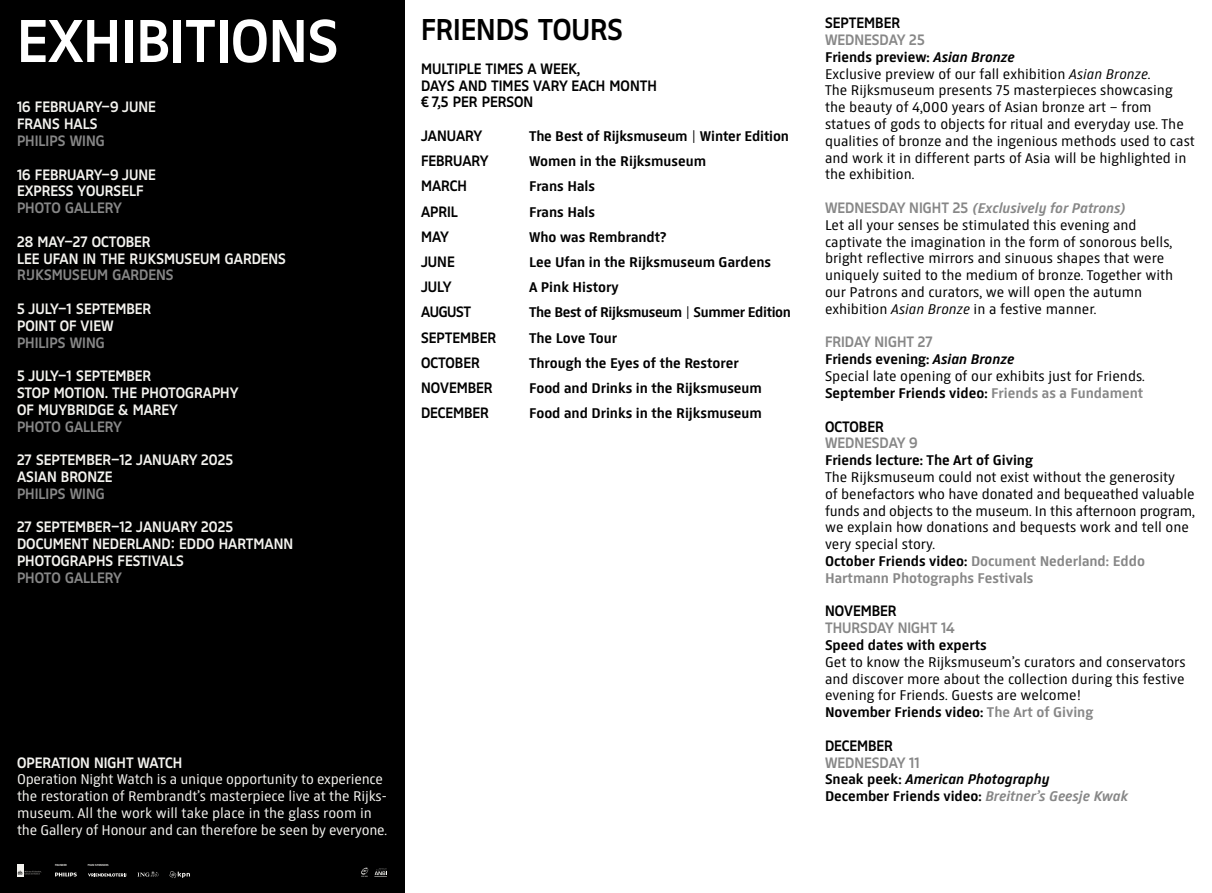
<style>
.page{position:relative;width:1212px;height:893px;background:#fff}
.page>*{position:absolute;margin:0;border:0;box-sizing:border-box;transform-origin:0 0}
.t1{font:60px "Rijksmuseum Logotype";color:#fff}
.t2{font:30px "Rijksmuseum Logotype";color:#000}
.t3{font:15px/16.8px "Rijksmuseum";color:#000}
.t4{font:700 15px/16.8px "Rijksmuseum";color:#000}
.t5{font:15px/16.8px "Rijksmuseum Logotype";color:#f4f3ef}
.t6{font:15px/16.8px "Rijksmuseum";letter-spacing:-.015em;color:#f4f3ef}
.t7{font:15px/16.8px "Rijksmuseum Logotype";color:#000}
.t8{font:15px "Rijksmuseum Logotype";color:#878787}
.t9{font:700 15px "Rijksmuseum";letter-spacing:-.025em;color:#000}
.t10{font:2.85px "Rijksmuseum Logotype";color:#f4f3ef}
.s1{font-weight:700}
.s2{font-weight:700;font-style:italic}
.s3{font-style:italic}
.s4{font-family:"Rijksmuseum Logotype";color:#878787}
.s5{font-weight:700;font-style:italic;color:#878787}
.s6{font-weight:700;color:#878787}
.s7{font-style:italic;color:#878787}
</style>
<div class="page">
<div style="left:0;top:0;width:404px;height:893px;background:#000"></div>
<svg style="left:361px;top:868px;width:26px;height:9px"></svg>
<svg style="left:55px;top:872px;width:22px;height:4px"></svg>
<svg style="left:88px;top:873px;width:38px;height:4px"></svg>
<div style="left:17px;top:864px;width:6px;height:12px;background:#f4f3ef"></div>
<svg style="left:17px;top:870px;width:25px;height:5px"></svg>
<svg style="left:170px;top:871px;width:20px;height:7px"></svg>
<svg style="left:137px;top:871px;width:21px;height:6px"></svg>
<h1 class="t1" style="left:17px;top:8px;width:318px">EXHIBITIONS</h1>
<p class="t5" style="left:17px;top:99px;width:140px">16 FEBRUARY–9 JUNE<br>FRANS HALS</p>
<p class="t8" style="left:17px;top:133px;width:89px">PHILIPS WING</p>
<p class="t5" style="left:17px;top:166px;width:140px">16 FEBRUARY–9 JUNE<br>EXPRESS YOURSELF</p>
<p class="t8" style="left:17px;top:200px;width:107px">PHOTO GALLERY</p>
<p class="t5" style="left:17px;top:233px;width:271px">28 MAY–27 OCTOBER<br>LEE UFAN IN THE RIJKSMUSEUM GARDENS</p>
<p class="t8" style="left:17px;top:267px;width:8px">RIJKS</p>
<p class="t8" style="left:52px;top:267px;width:122px">MUSEUM GARDENS</p>
<p class="t5" style="left:17px;top:301px;width:134px">5 JULY–1 SEPTEMBER<br>POINT OF VIEW</p>
<p class="t8" style="left:17px;top:334px;width:89px">PHILIPS WING</p>
<p class="t5" style="left:17px;top:368px;width:223px">5 JULY–1 SEPTEMBER<br>STOP MOTION. THE PHOTOGRAPHY<br>OF MUYBRIDGE &amp; MAREY</p>
<p class="t8" style="left:17px;top:418px;width:107px">PHOTO GALLERY</p>
<p class="t5" style="left:17px;top:452px;width:218px">27 SEPTEMBER–12 JANUARY 2025<br>ASIAN BRONZE</p>
<p class="t8" style="left:17px;top:485px;width:89px">PHILIPS WING</p>
<p class="t5" style="left:17px;top:519px;width:278px">27 SEPTEMBER–12 JANUARY 2025<br>DOCUMENT NEDERLAND: EDDO HARTMANN<br>PHOTOGRAPHS FESTIVALS</p>
<p class="t8" style="left:17px;top:569px;width:107px">PHOTO GALLERY</p>
<h2 class="t2" style="left:421px;top:13px;width:204px">FRIENDS TOURS</h2>
<p class="t7" style="left:421px;top:60px;width:237px">MULTIPLE TIMES A WEEK,<br>DAYS AND TIMES VARY EACH MONTH € 7,5 PER PERSON</p>
<p class="t7" style="left:421px;top:127px;width:63px">JANUARY</p>
<p class="t4" style="left:529px;top:128px;width:261px">The Best of Rijksmuseum | Winter Edition</p>
<p class="t7" style="left:421px;top:153px;width:69px">FEBRUARY</p>
<p class="t4" style="left:529px;top:153px;width:178px">Women in the Rijksmuseum</p>
<p class="t7" style="left:421px;top:178px;width:47px">MARCH</p>
<p class="t4" style="left:529px;top:178px;width:67px">Frans Hals</p>
<p class="t7" style="left:421px;top:203px;width:38px">APRIL</p>
<p class="t4" style="left:529px;top:203px;width:67px">Frans Hals</p>
<p class="t7" style="left:421px;top:228px;width:29px">MAY</p>
<p class="t4" style="left:529px;top:228px;width:139px">Who was Rembrandt?</p>
<p class="t7" style="left:421px;top:253px;width:35px">JUNE</p>
<p class="t4" style="left:529px;top:254px;width:243px">Lee Ufan in the Rijksmuseum Gardens</p>
<p class="t7" style="left:421px;top:279px;width:32px">JULY</p>
<p class="t4" style="left:529px;top:279px;width:91px">A Pink History</p>
<p class="t7" style="left:421px;top:304px;width:52px">AUGUST</p>
<p class="t9" style="left:529px;top:304px;width:263px">The Best of Rijksmuseum | Summer Edition</p>
<p class="t7" style="left:421px;top:329px;width:72px">SEPTEMBER</p>
<p class="t4" style="left:529px;top:329px;width:90px">The Love Tour</p>
<p class="t7" style="left:421px;top:354px;width:55px">OCTOBER</p>
<p class="t4" style="left:529px;top:354px;width:211px">Through the Eyes of the Restorer</p>
<p class="t7" style="left:421px;top:379px;width:68px">NOVEMBER</p>
<p class="t4" style="left:529px;top:380px;width:234px">Food and Drinks in the Rijksmuseum</p>
<p class="t7" style="left:421px;top:405px;width:65px">DECEMBER</p>
<p class="t4" style="left:529px;top:405px;width:234px">Food and Drinks in the Rijksmuseum</p>
<p class="t5" style="left:17px;top:754px;width:167px">OPERATION NIGHT WATCH</p>
<p class="t6" style="left:17px;top:771px;width:371px">Operation Night Watch is a unique opportunity to experience the restoration of Rembrandt’s masterpiece live at the Rijks&shy;museum. All the work will take place in the glass room in the Gallery of Honour and can therefore be seen by everyone.</p>
<p class="t10" style="left:55px;top:864px;width:13px">FOUNDER</p>
<p class="t10" style="left:88px;top:864px;width:22px">MAIN SPONSORS</p>
<p class="t7" style="left:825px;top:15px;width:75px">SEPTEMBER</p>
<p class="t8" style="left:825px;top:32px;width:101px">WEDNESDAY 25</p>
<p class="t3" style="left:825px;top:49px;width:371px"><span class="s1">Friends preview:</span> <span class="s2">Asian Bronze<br></span>Exclusive preview of our fall exhibition <span class="s3">Asian Bronze</span>.<br>The Rijksmuseum presents 75 masterpieces showcasing the beauty of 4,000 years of Asian bronze art – from statues of gods to objects for ritual and everyday use. The qualities of bronze and the ingenious methods used to cast and work it in different parts of Asia will be highlighted in the exhibition.</p>
<p class="t3" style="left:825px;top:200px;width:350px"><span class="s4">WEDNESDAY NIGHT 25</span> <span class="s5">(Exclusively for Patrons)<br></span>Let all your senses be stimulated this evening and captivate the imagination in the form of sonorous bells, bright reflective mirrors and sinuous shapes that were uniquely suited to the medium of bronze. Together with our Patrons and curators, we will open the autumn exhibition <span class="s3">Asian Bronze</span> in a festive manner.</p>
<p class="t8" style="left:825px;top:334px;width:109px">FRIDAY NIGHT 27</p>
<p class="t3" style="left:825px;top:351px;width:321px"><span class="s1">Friends evening:</span> <span class="s2">Asian Bronze<br></span>Special late opening of our exhibits just for Friends.<br><span class="s1">September Friends video:</span> <span class="s6">Friends as a Fundament</span></p>
<p class="t7" style="left:825px;top:418px;width:59px">OCTOBER</p>
<p class="t8" style="left:825px;top:435px;width:94px">WEDNESDAY 9</p>
<p class="t4" style="left:825px;top:452px;width:209px">Friends lecture: The Art of Giving</p>
<p class="t3" style="left:825px;top:469px;width:371px">The Rijksmuseum could not exist without the generosity<br>of benefactors who have donated and bequeathed valuable funds and objects to the museum. In this afternoon program, we explain how donations and bequests work and tell one very special story.<br><span class="s1">October Friends video:</span> <span class="s6">Document Nederland: Eddo Hartmann Photographs Festivals</span></p>
<p class="t7" style="left:825px;top:603px;width:72px">NOVEMBER</p>
<p class="t8" style="left:825px;top:620px;width:131px">THURSDAY NIGHT 14</p>
<p class="t4" style="left:825px;top:637px;width:163px">Speed dates with experts</p>
<p class="t3" style="left:825px;top:654px;width:362px">Get to know the Rijksmuseum’s curators and conservators and discover more about the collection during this festive evening for Friends. Guests are welcome!<br><span class="s1">November Friends video:</span> <span class="s6">The Art of Giving</span></p>
<p class="t7" style="left:825px;top:737px;width:68px">DECEMBER</p>
<p class="t8" style="left:825px;top:754px;width:96px">WEDNESDAY 11</p>
<p class="t4" style="left:825px;top:771px;width:305px">Sneak peek: <span class="s3">American Photography<br></span>December Friends video: <span class="s7">Breitner’s Geesje Kwak</span></p>
</div>
